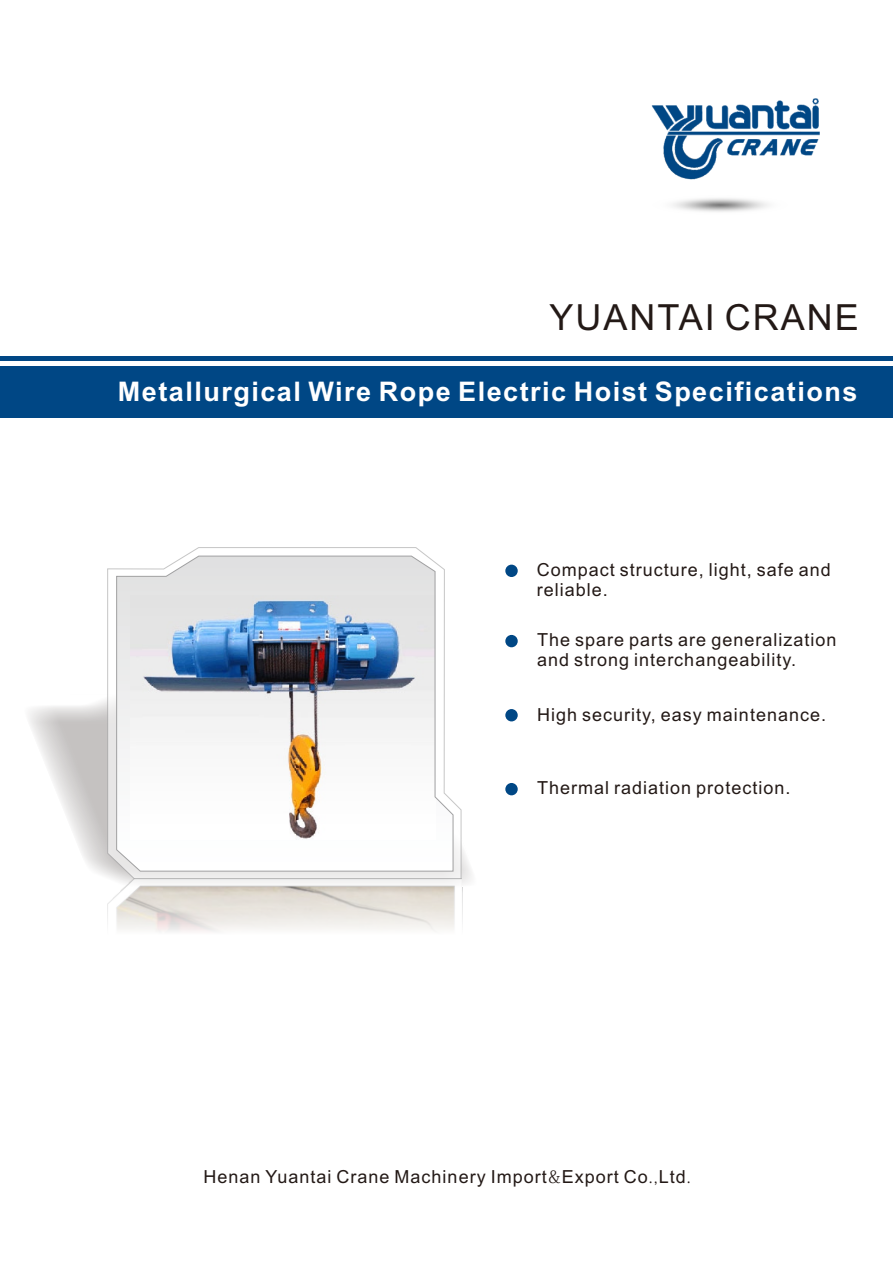
<style>
.page{position:relative;width:893px;height:1263px;background:#fff}
.page>*{position:absolute;margin:0;border:0;box-sizing:border-box;transform-origin:0 0}
.t1{font:36px "Arial";letter-spacing:.055em;color:#231916}
.t2{font:700 27px "Arial";letter-spacing:.055em;color:#fff}
.t3{font:18px/20.1px "Arial";letter-spacing:.055em;color:#231916}
.s1{font-family:"Adobe Fangsong Std"}
</style>
<div class="page">
<img style="left:651px;top:98px;width:169px;height:114px">
<div style="left:0;top:356px;width:893px;height:5px;background:#004785"></div>
<div style="left:0;top:366px;width:893px;height:51px;background:#004785"></div>
<svg style="left:29px;top:700px;width:443px;height:188px"></svg>
<svg style="left:107px;top:547px;width:355px;height:333px"></svg>
<svg style="left:116px;top:555px;width:338px;height:317px"></svg>
<img style="left:108px;top:878px;width:354px;height:54px">
<div style="left:505px;top:565px;width:13px;height:12px;background:#004785;border-radius:50%"></div>
<div style="left:505px;top:635px;width:13px;height:12px;background:#004785;border-radius:50%"></div>
<div style="left:505px;top:709px;width:13px;height:12px;background:#004785;border-radius:50%"></div>
<div style="left:505px;top:783px;width:13px;height:12px;background:#004785;border-radius:50%"></div>
<h1 class="t1" style="left:550px;top:304px;width:311px">YUANTAI CRANE</h1>
<h2 class="t2" style="left:118px;top:382px;width:741px">Metallurgical Wire Rope Electric Hoist Specifications</h2>
<p class="t3" style="left:537px;top:561px;width:296px">Compact structure, light, safe and reliable.</p>
<p class="t3" style="left:537px;top:632px;width:301px">The spare parts are generalization and strong interchangeability.</p>
<p class="t3" style="left:537px;top:706px;width:290px">High security, easy maintenance.</p>
<p class="t3" style="left:537px;top:780px;width:255px">Thermal radiation protection.</p>
<p class="t3" style="left:203px;top:1168px;width:489px">Henan Yuantai Crane Machinery Import<span class="s1">&amp;</span>Export Co<span class="s1">.,</span>Ltd<span class="s1">.</span></p>
</div>
